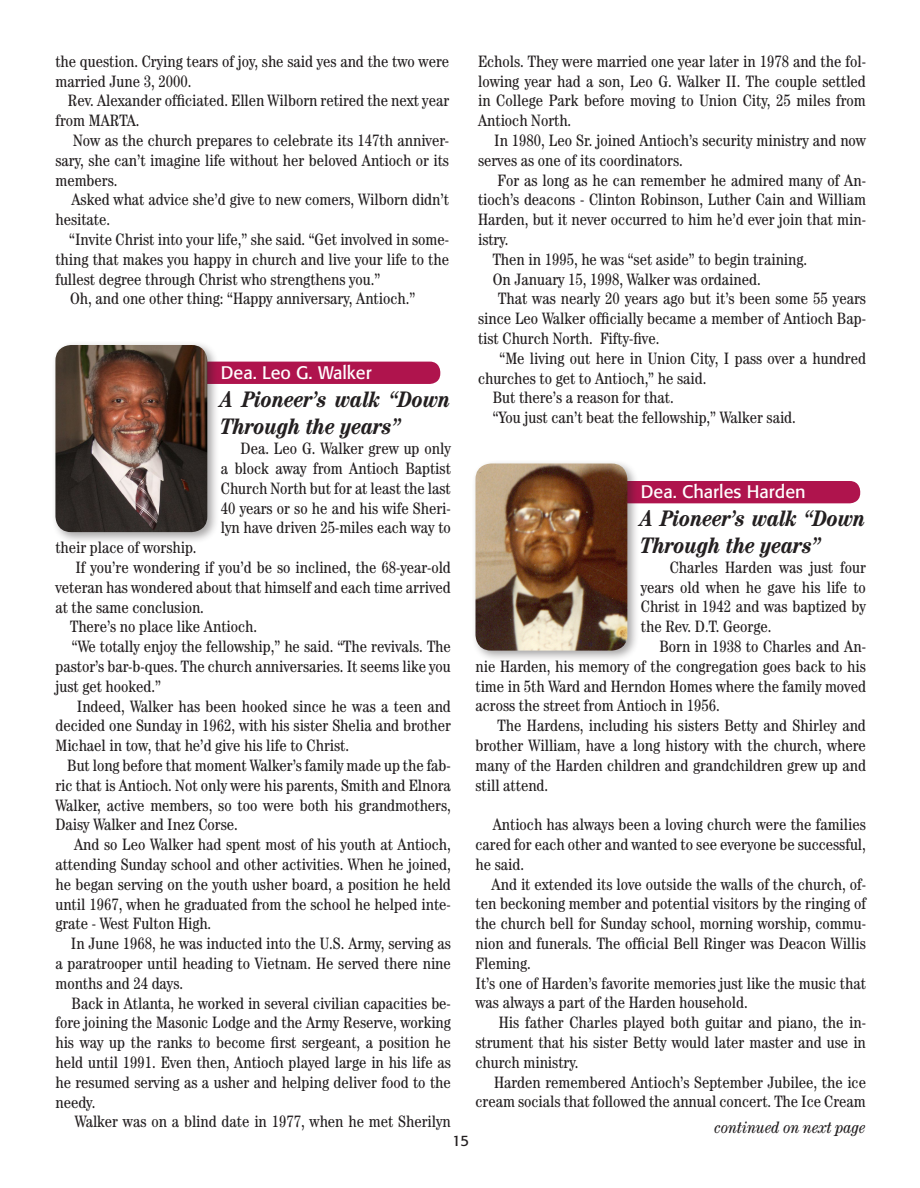
<style>
.page{position:relative;width:920px;height:1188px;background:#fff}
.page>*{position:absolute;margin:0;border:0;box-sizing:border-box;transform-origin:0 0}
.t1{font:italic 700 condensed 22.5px/27px "Century";color:#231f20}
.t2{font:18px "Formata";color:#fff}
.t3{font:condensed 16.5px/19.8px "Century";color:#231f20;text-align:justify}
.t4{font:italic condensed 16.5px "Century";color:#231f20}
.t5{font:15px "Formata";color:#231f20}
</style>
<div class="page">
<div style="left:187px;top:362px;width:253px;height:22px;background:#af144d;border-radius:10px"></div>
<div style="left:51px;top:340px;width:168px;height:204px;background:#231f20;opacity:.4"></div>
<img style="left:55px;top:345px;width:152px;height:187px">
<div style="left:607px;top:481px;width:253px;height:22px;background:#af144d;border-radius:10px"></div>
<div style="left:471px;top:459px;width:168px;height:203px;background:#231f20;opacity:.4"></div>
<img style="left:475px;top:464px;width:152px;height:187px">
<p class="t3" style="left:55px;top:51px;width:395px">the question. Crying tears of joy, she said yes and the two were married June 3, 2000.</p>
<p class="t3" style="left:55px;top:91px;width:395px;text-indent:13px">Rev. Alexander officiated. Ellen Wilborn retired the next year from MARTA.</p>
<p class="t3" style="left:55px;top:130px;width:395px;text-indent:18px">Now as the church prepares to celebrate its 147th anniver&shy;sary, she can’t imagine life without her beloved Antioch or its members.</p>
<p class="t3" style="left:55px;top:190px;width:395px;text-indent:16px">Asked what advice she’d give to new comers, Wilborn didn’t hesitate.</p>
<p class="t3" style="left:55px;top:229px;width:395px;text-indent:14px">“Invite Christ into your life,” she said. “Get involved in some&shy;thing that makes you happy in church and live your life to the fullest degree through Christ who strengthens you.”</p>
<p class="t3" style="left:70px;top:289px;width:346px">Oh, and one other thing: “Happy anniversary, Antioch.”</p>
<p class="t3" style="left:478px;top:51px;width:389px">Echols. They were married one year later in 1978 and the fol&shy;lowing year had a son, Leo G. Walker II. The couple settled in College Park before moving to Union City, 25 miles from Antioch North.</p>
<p class="t3" style="left:478px;top:130px;width:389px;text-indent:16px">In 1980, Leo Sr. joined Antioch’s security ministry and now serves as one of its coordinators.</p>
<p class="t3" style="left:478px;top:170px;width:389px;text-indent:19px">For as long as he can remember he admired many of An&shy;tioch’s deacons - Clinton Robinson, Luther Cain and William Harden, but it never occurred to him he’d ever join that min&shy;istry.</p>
<p class="t3" style="left:492px;top:249px;width:316px">Then in 1995, he was “set aside” to begin training.</p>
<p class="t3" style="left:492px;top:269px;width:269px">On January 15, 1998, Walker was ordained.</p>
<p class="t3" style="left:478px;top:289px;width:389px;text-indent:20px">That was nearly 20 years ago but it’s been some 55 years since Leo Walker officially became a member of Antioch Bap&shy;tist Church North. Fifty-five.</p>
<p class="t3" style="left:478px;top:348px;width:389px;text-indent:21px">“Me living out here in Union City, I pass over a hundred churches to get to Antioch,” he said.</p>
<p class="t3" style="left:492px;top:388px;width:182px">But there’s a reason for that.</p>
<p class="t3" style="left:492px;top:407px;width:304px">“You just can’t beat the fellowship,” Walker said.</p>
<p class="t2" style="left:221px;top:362px;width:152px">Dea. Leo G. Walker</p>
<p class="t1" style="left:221px;top:386px;width:231px">A Pioneer’s walk “Down<br>Through the years”</p>
<p class="t3" style="left:221px;top:438px;width:231px;text-indent:20px">Dea. Leo G. Walker grew up only a block away from Antioch Baptist Church North but for at least the last 40 years or so he and his wife Sheri&shy;lyn have driven 25-miles each way to</p>
<p class="t2" style="left:640px;top:481px;width:166px">Dea. Charles Harden</p>
<p class="t1" style="left:640px;top:505px;width:226px">A Pioneer’s walk “Down<br>Through the years”</p>
<p class="t3" style="left:640px;top:557px;width:226px;text-indent:29px">Charles Harden was just four years old when he gave his life to Christ in 1942 and was baptized by the Rev. D.T. George.</p>
<p class="t3" style="left:475px;top:636px;width:392px;text-indent:184px">Born in 1938 to Charles and An&shy;nie Harden, his memory of the congregation goes back to his time in 5th Ward and Herndon Homes where the family moved across the street from Antioch in 1956.</p>
<p class="t3" style="left:475px;top:715px;width:392px;text-indent:22px">The Hardens, including his sisters Betty and Shirley and brother William, have a long history with the church, where many of the Harden children and grandchildren grew up and still attend.</p>
<p class="t3" style="left:475px;top:814px;width:392px;text-indent:17px">Antioch has always been a loving church were the families cared for each other and wanted to see everyone be successful, he said.</p>
<p class="t3" style="left:475px;top:874px;width:392px;text-indent:16px">And it extended its love outside the walls of the church, of&shy;ten beckoning member and potential visitors by the ringing of the church bell for Sunday school, morning worship, commu&shy;nion and funerals. The official Bell Ringer was Deacon Willis Fleming.</p>
<p class="t3" style="left:475px;top:973px;width:392px">It’s one of Harden’s favorite memories just like the music that was always a part of the Harden household.</p>
<p class="t3" style="left:475px;top:1012px;width:392px;text-indent:23px">His father Charles played both guitar and piano, the in&shy;strument that his sister Betty would later master and use in church ministry.</p>
<p class="t3" style="left:475px;top:1072px;width:392px;text-align:right">Harden remembered Antioch’s September Jubilee, the ice cream socials that followed the annual concert. The Ice Cream</p>
<p class="t3" style="left:55px;top:537px;width:143px">their place of worship.</p>
<p class="t3" style="left:55px;top:557px;width:397px;text-indent:20px">If you’re wondering if you’d be so inclined, the 68-year-old veteran has wondered about that himself and each time arrived at the same conclusion.</p>
<p class="t3" style="left:70px;top:617px;width:188px">There’s no place like Antioch.</p>
<p class="t3" style="left:55px;top:636px;width:397px;text-indent:16px">“We totally enjoy the fellowship,” he said. “The revivals. The pastor’s bar-b-ques. The church anniversaries. It seems like you just get hooked.”</p>
<p class="t3" style="left:55px;top:696px;width:397px;text-indent:21px">Indeed, Walker has been hooked since he was a teen and decided one Sunday in 1962, with his sister Shelia and brother Michael in tow, that he’d give his life to Christ.</p>
<p class="t3" style="left:55px;top:755px;width:397px;text-indent:12px">But long before that moment Walker’s family made up the fab&shy;ric that is Antioch. Not only were his parents, Smith and Elnora Walker, active members, so too were both his grandmothers, Daisy Walker and Inez Corse.</p>
<p class="t3" style="left:55px;top:834px;width:397px;text-indent:19px">And so Leo Walker had spent most of his youth at Antioch, attending Sunday school and other activities. When he joined, he began serving on the youth usher board, a position he held until 1967, when he graduated from the school he helped inte&shy;grate - West Fulton High.</p>
<p class="t3" style="left:55px;top:933px;width:397px;text-indent:15px">In June 1968, he was inducted into the U.S. Army, serving as a paratrooper until heading to Vietnam. He served there nine months and 24 days.</p>
<p class="t3" style="left:55px;top:993px;width:397px;text-indent:16px">Back in Atlanta, he worked in several civilian capacities be&shy;fore joining the Masonic Lodge and the Army Reserve, working his way up the ranks to become first sergeant, a position he held until 1991. Even then, Antioch played large in his life as he resumed serving as a usher and helping deliver food to the needy.</p>
<p class="t3" style="left:75px;top:1112px;width:377px">Walker was on a blind date in 1977, when he met Sherilyn</p>
<p class="t4" style="left:715px;top:1118px;width:152px">continued on next page</p>
<p class="t5" style="left:452px;top:1132px;width:18px">15</p>
</div>
